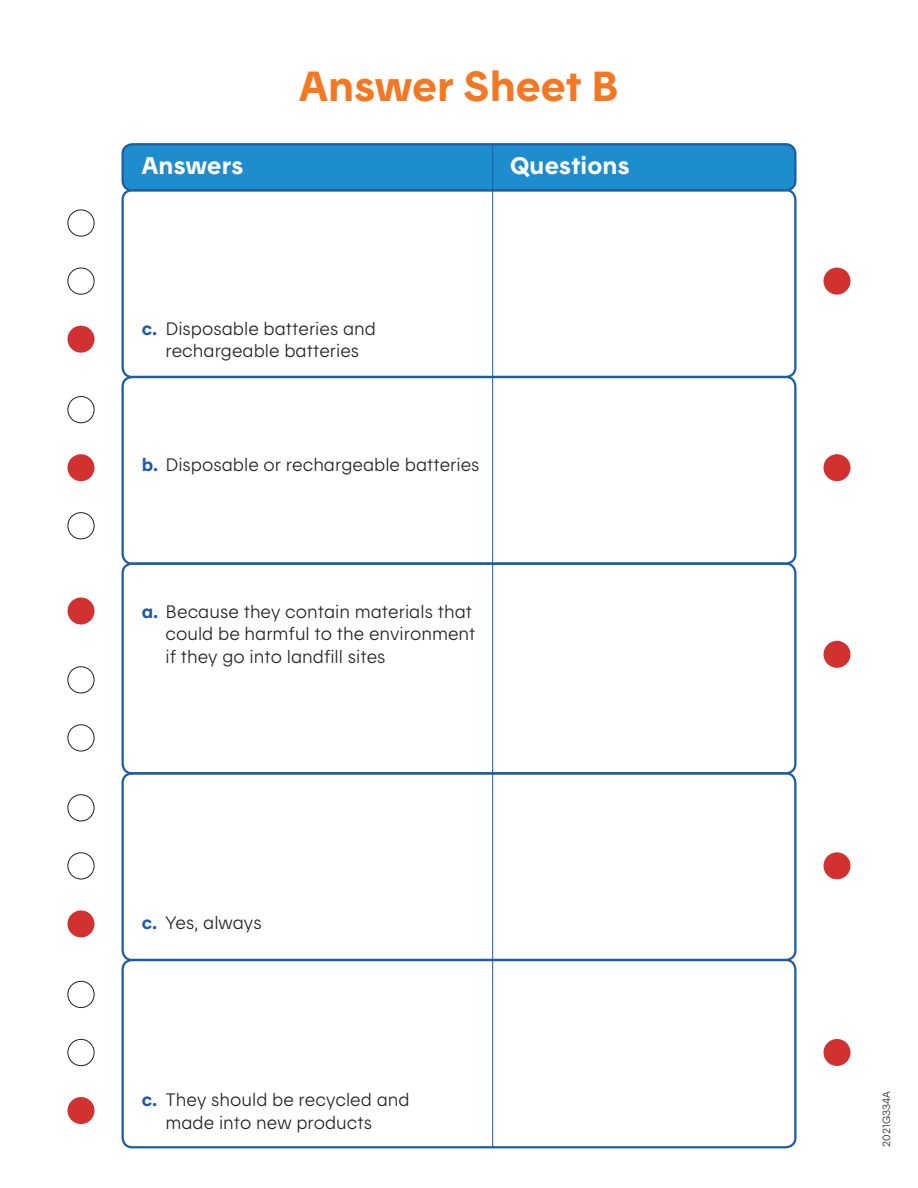
<style>
.page{position:relative;width:918px;height:1188px;background:#fff}
.page>*{position:absolute;margin:0;border:0;box-sizing:border-box;transform-origin:0 0}
.t1{font:42px "Hydro Quebec Gras";color:#f47721}
.t2{font:24px "Hydro Quebec Gras";letter-spacing:.01em;color:#fff}
.t3{font:18px/22.5px "Hydro Quebec Maigre";color:#231f20}
.t4{font:10.5px "Hydro Quebec Maigre";color:#231f20}
.s1{font-family:"Hydro Quebec Gras";color:#1b5ba8}
</style>
<div class="page">
<div style="left:122px;top:189px;width:674px;height:189px;border:2px solid #1b5ba8;border-radius:10px"></div>
<div style="left:123px;top:144px;width:672px;height:46px;background:#1e8dcd;border-radius:10px"></div>
<div style="left:122px;top:143px;width:674px;height:49px;border:2px solid #1b5ba8;border-radius:10px"></div>
<div style="left:122px;top:562px;width:674px;height:213px;border:2px solid #1b5ba8;border-radius:10px"></div>
<div style="left:122px;top:772px;width:674px;height:189px;border:2px solid #1b5ba8;border-radius:10px"></div>
<div style="left:122px;top:959px;width:674px;height:189px;border:2px solid #1b5ba8;border-radius:10px"></div>
<hr style="left:492px;top:144px;width:1px;height:1003px;background:#1b5ba8">
<div style="left:68px;top:210px;width:26px;height:27px;border:1px solid #231f20;border-radius:50%"></div>
<div style="left:68px;top:268px;width:26px;height:27px;border:1px solid #231f20;border-radius:50%"></div>
<div style="left:68px;top:326px;width:26px;height:27px;background:#d2322f;border-radius:50%"></div>
<div style="left:68px;top:396px;width:26px;height:27px;border:1px solid #231f20;border-radius:50%"></div>
<div style="left:68px;top:454px;width:26px;height:27px;background:#d2322f;border-radius:50%"></div>
<div style="left:68px;top:512px;width:26px;height:27px;border:1px solid #231f20;border-radius:50%"></div>
<div style="left:68px;top:597px;width:26px;height:27px;background:#d2322f;border-radius:50%"></div>
<div style="left:68px;top:666px;width:26px;height:27px;border:1px solid #231f20;border-radius:50%"></div>
<div style="left:68px;top:724px;width:26px;height:27px;border:1px solid #231f20;border-radius:50%"></div>
<div style="left:68px;top:794px;width:26px;height:27px;border:1px solid #231f20;border-radius:50%"></div>
<div style="left:68px;top:852px;width:26px;height:27px;border:1px solid #231f20;border-radius:50%"></div>
<div style="left:68px;top:910px;width:26px;height:27px;background:#d2322f;border-radius:50%"></div>
<div style="left:68px;top:981px;width:26px;height:27px;border:1px solid #231f20;border-radius:50%"></div>
<div style="left:68px;top:1039px;width:26px;height:27px;border:1px solid #231f20;border-radius:50%"></div>
<div style="left:68px;top:1097px;width:26px;height:27px;background:#d2322f;border-radius:50%"></div>
<div style="left:824px;top:268px;width:26px;height:27px;background:#d2322f;border-radius:50%"></div>
<div style="left:824px;top:454px;width:26px;height:27px;background:#d2322f;border-radius:50%"></div>
<div style="left:824px;top:641px;width:26px;height:27px;background:#d2322f;border-radius:50%"></div>
<div style="left:824px;top:852px;width:26px;height:27px;background:#d2322f;border-radius:50%"></div>
<div style="left:824px;top:1039px;width:26px;height:27px;background:#d2322f;border-radius:50%"></div>
<h1 class="t1" style="left:299px;top:60px;width:321px">Answer Sheet B</h1>
<h2 class="t2" style="left:142px;top:150px;width:103px">Answers</h2>
<h2 class="t2" style="left:510px;top:150px;width:121px">Questions</h2>
<p class="t3" style="left:142px;top:317px;width:236px;text-align:center"><span class="s1">c.</span> Disposable batteries and rechargeable batteries</p>
<p class="t3" style="left:142px;top:453px;width:339px"><span class="s1">b.</span> Disposable or rechargeable batteries</p>
<p class="t3" style="left:166px;top:600px;width:311px;text-indent:-24px"><span class="s1">a.</span> Because they contain materials that could be harmful to the environment if they go into landfill sites</p>
<p class="t3" style="left:142px;top:911px;width:121px"><span class="s1">c.</span> Yes, always</p>
<p class="t3" style="left:166px;top:1088px;width:246px;text-indent:-24px"><span class="s1">c.</span> They should be recycled and made into new products</p>
<p class="t4" style="left:880px;top:1147px;width:58px;rotate:-90deg">2021G334A</p>
</div>
